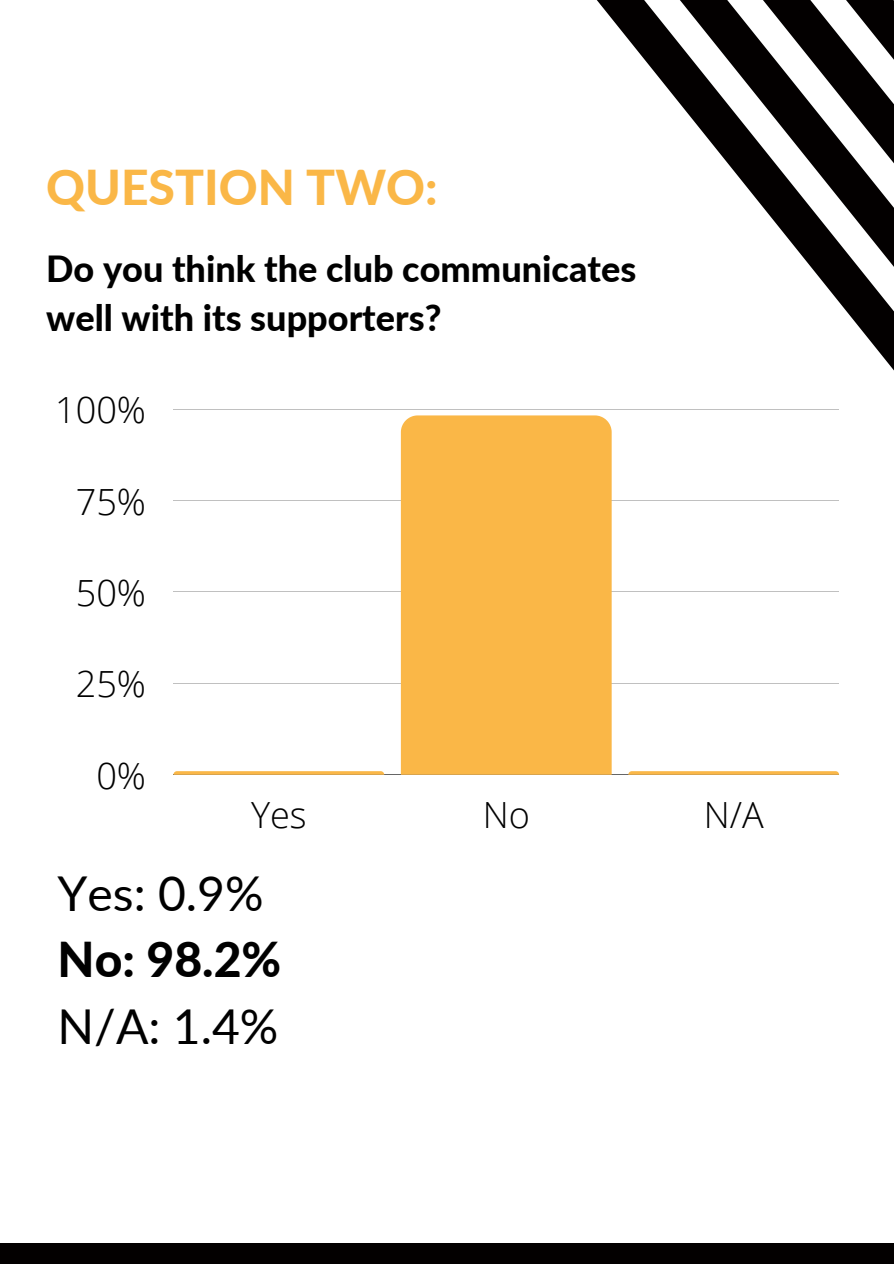
<style>
.page{position:relative;width:894px;height:1264px;background:#fff}
.page>*{position:absolute;margin:0;border:0;box-sizing:border-box;transform-origin:0 0}
.t1{font:48px "Lato";color:#000}
.t2{font:800 48px "Lato";color:#fab747}
.t3{font:800 48px "Lato";color:#000}
.t4{font:800 36px/49.5px "Lato";color:#000}
.t5{font:300 36px "Open Sans";color:#000}
</style>
<div class="page">
<div style="left:0;top:1242px;width:893px;height:21px;background:#030000"></div>
<svg style="left:855px;top:322px;width:38px;height:41px;fill:#030000"></svg>
<svg style="left:823px;top:282px;width:70px;height:40px;fill:#030000"></svg>
<svg style="left:597px;top:0;width:296px;height:282px"></svg>
<hr style="left:173px;top:409px;width:665px;height:1px;background:#000">
<hr style="left:173px;top:500px;width:665px;height:1px;background:#000">
<hr style="left:173px;top:591px;width:665px;height:1px;background:#000">
<hr style="left:173px;top:683px;width:665px;height:1px;background:#000">
<hr style="left:173px;top:774px;width:665px;height:1px;background:#000">
<svg style="left:173px;top:771px;width:211px;height:3px"></svg>
<div style="left:401px;top:415px;width:210px;height:359px;background:#fab747"></div>
<svg style="left:628px;top:771px;width:210px;height:3px"></svg>
<h1 class="t2" style="left:46px;top:158px;width:393px">QUESTION TWO:</h1>
<p class="t4" style="left:46px;top:243px;width:591px">Do you think the club communicates well with its supporters?</p>
<p class="t5" style="left:55px;top:385px;width:92px">100%</p>
<p class="t5" style="left:76px;top:476px;width:72px">75%</p>
<p class="t5" style="left:76px;top:567px;width:72px">50%</p>
<p class="t5" style="left:76px;top:659px;width:72px">25%</p>
<p class="t5" style="left:96px;top:750px;width:51px">0%</p>
<p class="t5" style="left:251px;top:789px;width:57px">Yes</p>
<p class="t5" style="left:482px;top:789px;width:49px">No</p>
<p class="t5" style="left:703px;top:789px;width:61px">N/A</p>
<h1 class="t1" style="left:58px;top:863px;width:207px">Yes: 0.9%</h1>
<h1 class="t3" style="left:58px;top:930px;width:225px">No: 98.2%</h1>
<h1 class="t1" style="left:58px;top:996px;width:222px">N/A: 1.4%</h1>
</div>
